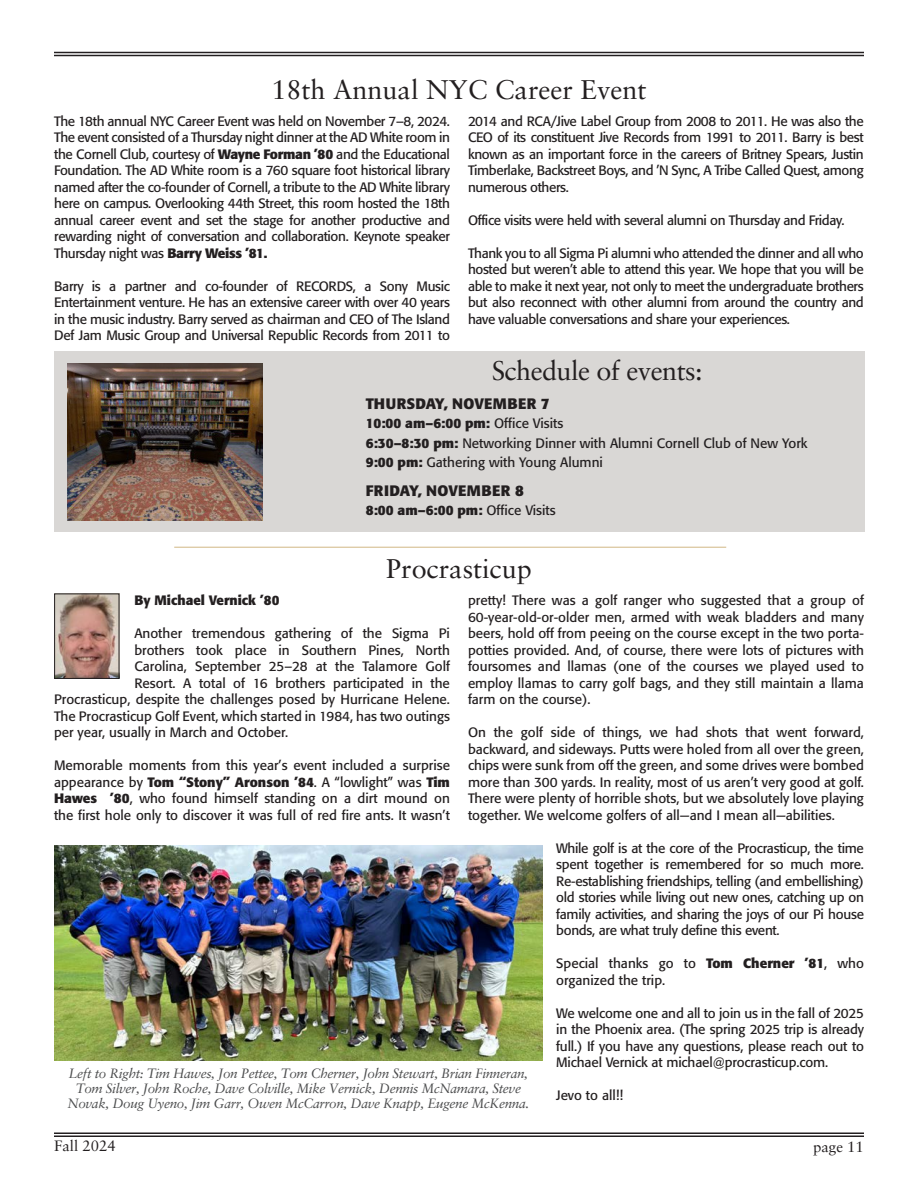
<style>
.page{position:relative;width:918px;height:1188px;background:#fff}
.page>*{position:absolute;margin:0;border:0;box-sizing:border-box;transform-origin:0 0}
.headline{font:27px "Sabon LT Pro";color:#231f20}
.headline-2{font:27px "Sabon LT Pro";letter-spacing:-.02em;color:#231f20}
.paragraph{font:700 15px "Formata";letter-spacing:.02em;color:#231f20}
.t1{font:15px "Sabon LT Pro";color:#231f20}
.paragraph-2{font:13.5px/16.5px "Formata";color:#231f20;text-align:justify}
.t2{font:italic 13.5px/15px "Sabon LT Pro";letter-spacing:-.025em;color:#4b4c4d;text-align:center}
.paragraph-3{font:13.5px "Formata";letter-spacing:-.025em;color:#231f20}
.paragraph-4{font:700 13.5px "Formata";color:#231f20}
.byline{font:700 13.5px "Formata";color:#231f20}
.s1{font-weight:700}
.s2{font-weight:400}
</style>
<div class="page">
<hr style="left:54px;top:52px;width:810px;height:1px;background:#231f20">
<hr style="left:54px;top:55px;width:810px;height:1px;background:#231f20">
<hr style="left:54px;top:1133px;width:810px;height:1px;background:#231f20">
<hr style="left:54px;top:1136px;width:810px;height:1px;background:#231f20">
<img style="left:54px;top:845px;width:489px;height:215px">
<hr style="left:174px;top:547px;width:552px;height:1px;background:#d1b785">
<div style="left:54px;top:352px;width:810px;height:180px;background:#d9d7d5"></div>
<img style="left:68px;top:363px;width:195px;height:158px">
<img style="left:56px;top:596px;width:61px;height:81px">
<div style="left:54px;top:594px;width:65px;height:85px;border:1px solid #231f20"></div>
<p class="headline" style="left:272px;top:72px;width:377px">18th Annual NYC Career Event</p>
<p class="paragraph-2" style="left:54px;top:113px;width:397px">The 18th annual NYC Career Event was held on November 7–8, 2024.<br>The event consisted of a Thursday night dinner at the AD White room in the Cornell Club, courtesy of <span class="s1">Wayne Forman ’80</span> and the Educational Foundation. The AD White room is a 760 square foot historical library named after the co-founder of Cornell, a tribute to the AD White library here on campus. Overlooking 44th Street, this room hosted the 18th annual career event and set the stage for another productive and rewarding night of conversation and collaboration. Keynote speaker Thursday night was <span class="s1">Barry Weiss ’81.</span></p>
<p class="paragraph-2" style="left:54px;top:278px;width:397px">Barry is a partner and co-founder of RECORDS, a Sony Music Entertainment venture. He has an extensive career with over 40 years in the music industry. Barry served as chairman and CEO of The Island Def Jam Music Group and Universal Republic Records from 2011 to</p>
<p class="paragraph-2" style="left:468px;top:113px;width:397px">2014 and RCA/Jive Label Group from 2008 to 2011. He was also the CEO of its constituent Jive Records from 1991 to 2011. Barry is best known as an important force in the careers of Britney Spears, Justin Timberlake, Backstreet Boys, and ’N Sync, A Tribe Called Quest, among numerous others.</p>
<p class="paragraph-3" style="left:468px;top:212px;width:378px">Office visits were held with several alumni on Thursday and Friday.</p>
<p class="paragraph-2" style="left:468px;top:245px;width:397px">Thank you to all Sigma Pi alumni who attended the dinner and all who hosted but weren’t able to attend this year. We hope that you will be able to make it next year, not only to meet the undergraduate brothers but also reconnect with other alumni from around the country and have valuable conversations and share your experiences.</p>
<p class="headline-2" style="left:492px;top:353px;width:212px">Schedule of events:</p>
<p class="paragraph" style="left:366px;top:394px;width:185px">THURSDAY, NOVEMBER 7</p>
<p class="paragraph-4" style="left:366px;top:415px;width:199px">10:00 am–6:00 pm: <span class="s2">Office Visits</span></p>
<p class="paragraph-2" style="left:366px;top:434px;width:443px"><span class="s1">6:30–8:30 pm:</span> Networking Dinner with Alumni Cornell Club of New York</p>
<p class="paragraph-2" style="left:366px;top:454px;width:239px"><span class="s1">9:00 pm:</span> Gathering with Young Alumni</p>
<p class="paragraph" style="left:366px;top:481px;width:159px">FRIDAY, NOVEMBER 8</p>
<p class="paragraph-4" style="left:366px;top:502px;width:191px">8:00 am–6:00 pm: <span class="s2">Office Visits</span></p>
<p class="headline" style="left:386px;top:552px;width:147px">Procrasticup</p>
<p class="paragraph-2" style="left:468px;top:592px;width:398px">pretty! There was a golf ranger who suggested that a group of 60-year-old-or-older men, armed with weak bladders and many beers, hold off from peeing on the course except in the two porta&shy;potties provided. And, of course, there were lots of pictures with foursomes and llamas (one of the courses we played used to employ llamas to carry golf bags, and they still maintain a llama farm on the course).</p>
<p class="paragraph-2" style="left:468px;top:724px;width:398px">On the golf side of things, we had shots that went forward, backward, and sideways. Putts were holed from all over the green, chips were sunk from off the green, and some drives were bombed more than 300 yards. In reality, most of us aren’t very good at golf.<br>There were plenty of horrible shots, but we absolutely love playing together. We welcome golfers of all—and I mean all—abilities.</p>
<p class="paragraph-2" style="left:556px;top:840px;width:309px">While golf is at the core of the Procrasticup, the time spent together is remembered for so much more.<br>Re-establishing friendships, telling (and embellishing) old stories while living out new ones, catching up on family activities, and sharing the joys of our Pi house bonds, are what truly define this event.</p>
<p class="paragraph-2" style="left:556px;top:955px;width:309px">Special thanks go to <span class="s1">Tom Cherner ’81</span>, who organized the trip.</p>
<p class="paragraph-2" style="left:556px;top:1005px;width:309px">We welcome one and all to join us in the fall of 2025 in the Phoenix area. (The spring 2025 trip is already full.) If you have any questions, please reach out to Michael Vernick at michael@procrasticup.com.</p>
<p class="paragraph-2" style="left:556px;top:1087px;width:68px">Jevo to all!!</p>
<p class="byline" style="left:134px;top:592px;width:147px">By Michael Vernick ’80</p>
<p class="paragraph-2" style="left:134px;top:625px;width:317px">Another tremendous gathering of the Sigma Pi</p>
<p class="paragraph-2" style="left:134px;top:642px;width:317px">brothers took place in Southern Pines, North</p>
<p class="paragraph-2" style="left:134px;top:658px;width:317px">Carolina, September 25–28 at the Talamore Golf</p>
<p class="paragraph-2" style="left:134px;top:675px;width:317px">Resort. A total of 16 brothers participated in the</p>
<p class="paragraph-2" style="left:54px;top:691px;width:398px">Procrasticup, despite the challenges posed by Hurricane Helene.</p>
<p class="paragraph-2" style="left:54px;top:708px;width:397px">The Procrasticup Golf Event, which started in 1984, has two outings</p>
<p class="paragraph-2" style="left:54px;top:724px;width:236px">per year, usually in March and October.</p>
<p class="paragraph-2" style="left:54px;top:757px;width:398px">Memorable moments from this year’s event included a surprise appearance by <span class="s1">Tom “Stony” Aronson ’84</span>. A “lowlight” was <span class="s1">Tim Hawes ’80</span>, who found himself standing on a dirt mound on the first hole only to discover it was full of red fire ants. It wasn’t</p>
<p class="t2" style="left:67px;top:1066px;width:463px">Left to Right: Tim Hawes, Jon Pettee, Tom Cherner, John Stewart, Brian Finneran,<br>Tom Silver, John Roche, Dave Colville, Mike Vernick, Dennis McNamara, Steve<br>Novak, Doug Uyeno, Jim Garr, Owen McCarron, Dave Knapp, Eugene McKenna.</p>
<p class="t1" style="left:54px;top:1136px;width:63px">Fall 2024</p>
<p class="t1" style="left:813px;top:1137px;width:52px">page 11</p>
</div>
